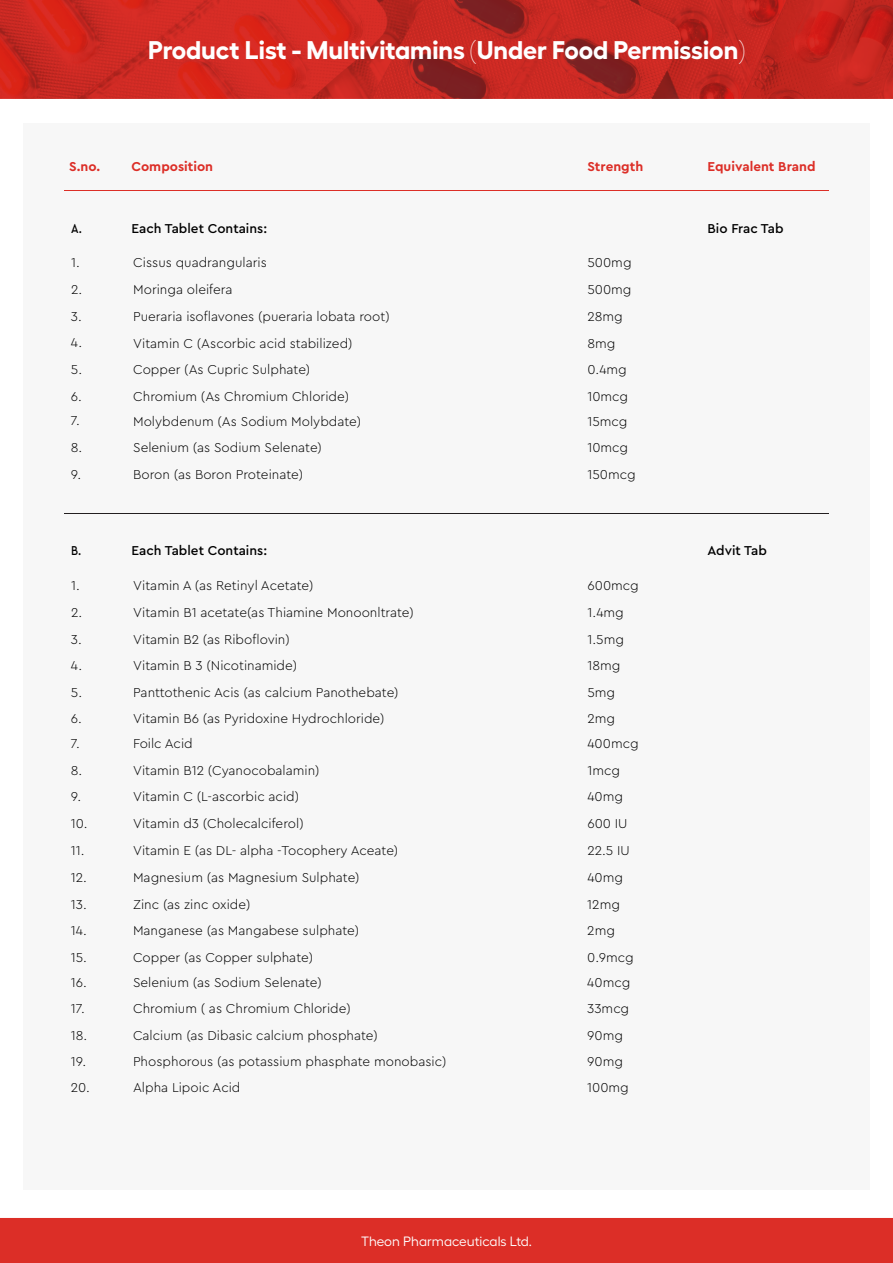
<style>
.page{position:relative;width:893px;height:1263px;background:#fff}
.page>*{position:absolute;margin:0;border:0;box-sizing:border-box;transform-origin:0 0}
.t1{font:700 25.5px "Hellix";color:#fff}
.t2{font:300 13.5px "Cera Pro";color:#000}
.t3{font:500 13.5px "Cera Pro";color:#000}
.t4{font:700 13.5px "Cera Pro";color:#dc2e27}
.t5{font:13.5px "Hellix";color:#fff}
.t6{font:500 13.5px "Cera Pro";color:#000;scale:.84 1}
</style>
<div class="page">
<div style="left:23px;top:123px;width:846px;height:1067px;background:#f7f7f7"></div>
<hr style="left:64px;top:190px;width:764px;height:1px;background:#dc2e27">
<img style="left:0;top:0;width:893px;height:99px">
<div style="left:0;top:1218px;width:893px;height:45px;background:#dc2e27"></div>
<h1 class="t1" style="left:148px;top:29px;width:598px">Product List - Multivitamins (Under Food Permission)</h1>
<p class="t4" style="left:69px;top:158px;width:33px">S.no.</p>
<p class="t4" style="left:131px;top:158px;width:83px">Composition</p>
<p class="t4" style="left:587px;top:158px;width:57px">Strength</p>
<p class="t4" style="left:707px;top:158px;width:110px">Equivalent Brand</p>
<p class="t6" style="left:71px;top:219px;width:14px">A.</p>
<p class="t3" style="left:132px;top:219px;width:137px">Each Tablet Contains:</p>
<p class="t3" style="left:707px;top:219px;width:78px">Bio Frac Tab</p>
<p class="t2" style="left:71px;top:253px;width:10px">1.</p>
<p class="t2" style="left:133px;top:253px;width:135px">Cissus quadrangularis</p>
<p class="t2" style="left:587px;top:253px;width:46px">500mg</p>
<p class="t2" style="left:71px;top:281px;width:13px">2.</p>
<p class="t2" style="left:133px;top:281px;width:101px">Moringa oleifera</p>
<p class="t2" style="left:587px;top:281px;width:46px">500mg</p>
<p class="t2" style="left:71px;top:307px;width:12px">3.</p>
<p class="t2" style="left:133px;top:307px;width:258px">Pueraria isoflavones (pueraria lobata root)</p>
<p class="t2" style="left:587px;top:307px;width:37px">28mg</p>
<p class="t2" style="left:71px;top:334px;width:13px">4.</p>
<p class="t2" style="left:133px;top:334px;width:221px">Vitamin C (Ascorbic acid stabilized)</p>
<p class="t2" style="left:587px;top:334px;width:30px">8mg</p>
<p class="t2" style="left:71px;top:361px;width:13px">5.</p>
<p class="t2" style="left:133px;top:361px;width:179px">Copper (As Cupric Sulphate)</p>
<p class="t2" style="left:587px;top:361px;width:41px">0.4mg</p>
<p class="t2" style="left:71px;top:387px;width:13px">6.</p>
<p class="t2" style="left:133px;top:387px;width:217px">Chromium (As Chromium Chloride)</p>
<p class="t2" style="left:587px;top:387px;width:42px">10mcg</p>
<p class="t2" style="left:71px;top:412px;width:11px">7.</p>
<p class="t2" style="left:133px;top:412px;width:230px">Molybdenum (As Sodium Molybdate)</p>
<p class="t2" style="left:587px;top:412px;width:42px">15mcg</p>
<p class="t2" style="left:71px;top:439px;width:13px">8.</p>
<p class="t2" style="left:133px;top:439px;width:190px">Selenium (as Sodium Selenate)</p>
<p class="t2" style="left:587px;top:439px;width:42px">10mcg</p>
<p class="t2" style="left:71px;top:465px;width:12px">9.</p>
<p class="t2" style="left:133px;top:465px;width:171px">Boron (as Boron Proteinate)</p>
<p class="t2" style="left:587px;top:465px;width:50px">150mcg</p>
<p class="t6" style="left:71px;top:541px;width:14px">B.</p>
<p class="t3" style="left:132px;top:541px;width:137px">Each Tablet Contains:</p>
<p class="t3" style="left:707px;top:541px;width:61px">Advit Tab</p>
<p class="t2" style="left:71px;top:576px;width:10px">1.</p>
<p class="t2" style="left:133px;top:576px;width:182px">Vitamin A (as Retinyl Acetate)</p>
<p class="t2" style="left:587px;top:576px;width:53px">600mcg</p>
<p class="t2" style="left:71px;top:603px;width:13px">2.</p>
<p class="t2" style="left:133px;top:603px;width:282px">Vitamin B1 acetate(as Thiamine Monoonltrate)</p>
<p class="t2" style="left:587px;top:603px;width:38px">1.4mg</p>
<p class="t2" style="left:71px;top:630px;width:12px">3.</p>
<p class="t2" style="left:133px;top:630px;width:158px">Vitamin B2 (as Riboflovin)</p>
<p class="t2" style="left:587px;top:630px;width:38px">1.5mg</p>
<p class="t2" style="left:71px;top:656px;width:13px">4.</p>
<p class="t2" style="left:133px;top:657px;width:165px">Vitamin B 3 (Nicotinamide)</p>
<p class="t2" style="left:587px;top:657px;width:35px">18mg</p>
<p class="t2" style="left:71px;top:683px;width:13px">5.</p>
<p class="t2" style="left:133px;top:683px;width:267px">Panttothenic Acis (as calcium Panothebate)</p>
<p class="t2" style="left:587px;top:683px;width:29px">5mg</p>
<p class="t2" style="left:71px;top:710px;width:13px">6.</p>
<p class="t2" style="left:133px;top:710px;width:253px">Vitamin B6 (as Pyridoxine Hydrochloride)</p>
<p class="t2" style="left:587px;top:710px;width:29px">2mg</p>
<p class="t2" style="left:71px;top:734px;width:11px">7.</p>
<p class="t2" style="left:133px;top:735px;width:61px">Foilc Acid</p>
<p class="t2" style="left:587px;top:735px;width:53px">400mcg</p>
<p class="t2" style="left:71px;top:761px;width:13px">8.</p>
<p class="t2" style="left:133px;top:761px;width:188px">Vitamin B12 (Cyanocobalamin)</p>
<p class="t2" style="left:587px;top:761px;width:34px">1mcg</p>
<p class="t2" style="left:71px;top:788px;width:12px">9.</p>
<p class="t2" style="left:133px;top:788px;width:168px">Vitamin C (L-ascorbic acid)</p>
<p class="t2" style="left:587px;top:788px;width:37px">40mg</p>
<p class="t2" style="left:71px;top:814px;width:18px">10.</p>
<p class="t2" style="left:133px;top:814px;width:172px">Vitamin d3 (Cholecalciferol)</p>
<p class="t2" style="left:587px;top:814px;width:42px">600 IU</p>
<p class="t2" style="left:71px;top:842px;width:15px">11.</p>
<p class="t2" style="left:133px;top:842px;width:267px">Vitamin E (as DL- alpha -Tocophery Aceate)</p>
<p class="t2" style="left:587px;top:842px;width:44px">22.5 IU</p>
<p class="t2" style="left:71px;top:868px;width:18px">12.</p>
<p class="t2" style="left:133px;top:868px;width:228px">Magnesium (as Magnesium Sulphate)</p>
<p class="t2" style="left:587px;top:868px;width:37px">40mg</p>
<p class="t2" style="left:71px;top:895px;width:17px">13.</p>
<p class="t2" style="left:133px;top:895px;width:119px">Zinc (as zinc oxide)</p>
<p class="t2" style="left:587px;top:895px;width:34px">12mg</p>
<p class="t2" style="left:71px;top:922px;width:18px">14.</p>
<p class="t2" style="left:133px;top:922px;width:228px">Manganese (as Mangabese sulphate)</p>
<p class="t2" style="left:587px;top:922px;width:29px">2mg</p>
<p class="t2" style="left:71px;top:948px;width:18px">15.</p>
<p class="t2" style="left:133px;top:948px;width:181px">Copper (as Copper sulphate)</p>
<p class="t2" style="left:587px;top:948px;width:48px">0.9mcg</p>
<p class="t2" style="left:71px;top:973px;width:18px">16.</p>
<p class="t2" style="left:133px;top:973px;width:190px">Selenium (as Sodium Selenate)</p>
<p class="t2" style="left:587px;top:973px;width:45px">40mcg</p>
<p class="t2" style="left:71px;top:1000px;width:16px">17.</p>
<p class="t2" style="left:133px;top:1000px;width:219px">Chromium ( as Chromium Chloride)</p>
<p class="t2" style="left:587px;top:1000px;width:44px">33mcg</p>
<p class="t2" style="left:71px;top:1026px;width:18px">18.</p>
<p class="t2" style="left:133px;top:1026px;width:246px">Calcium (as Dibasic calcium phosphate)</p>
<p class="t2" style="left:587px;top:1026px;width:37px">90mg</p>
<p class="t2" style="left:71px;top:1052px;width:17px">19.</p>
<p class="t2" style="left:133px;top:1052px;width:315px">Phosphorous (as potassium phasphate monobasic)</p>
<p class="t2" style="left:587px;top:1052px;width:37px">90mg</p>
<p class="t2" style="left:71px;top:1079px;width:21px">20.</p>
<p class="t2" style="left:133px;top:1079px;width:109px">Alpha Lipoic Acid</p>
<p class="t2" style="left:587px;top:1079px;width:43px">100mg</p>
<p class="t5" style="left:361px;top:1230px;width:172px">Theon Pharmaceuticals Ltd.</p>
</div>
